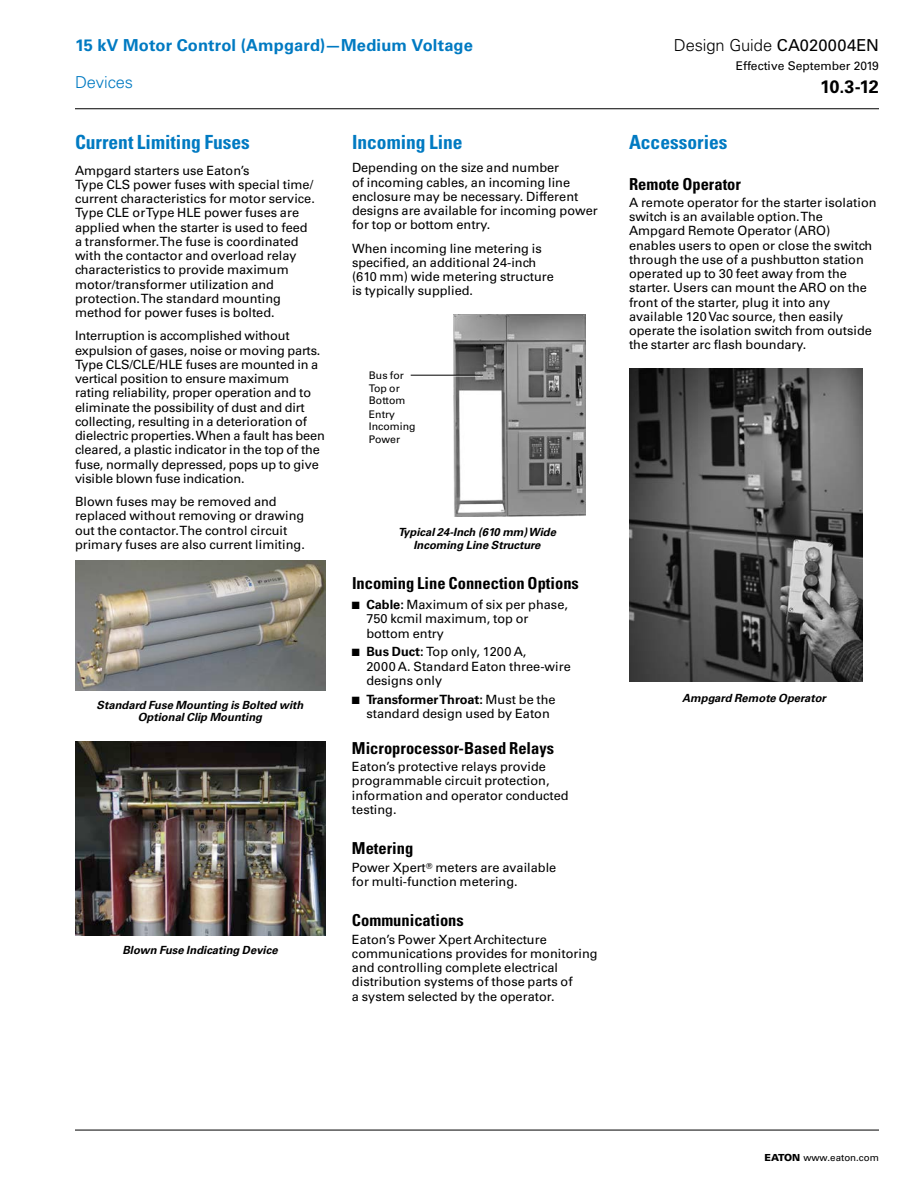
<style>
.page{position:relative;width:918px;height:1188px;background:#fff}
.page>*{position:absolute;margin:0;border:0;box-sizing:border-box;transform-origin:0 0}
.t1{font:700 condensed 19.5px "Univers LT Std";color:#007ac2}
.t2{font:700 18px "Univers LT Std";color:#000}
.t3{font:700 condensed 16.5px "Univers LT Std";color:#000}
.t4{font:700 16.5px "Univers LT Std";letter-spacing:.005em;color:#007ac2}
.t5{font:300 16.5px "Univers LT Std";letter-spacing:-.005em;color:#000}
.t6{font:300 16.5px "Univers LT Std";letter-spacing:-.005em;color:#007ac2}
.t7{font:12.75px/14.2px "Univers LT Std";color:#000}
.t8{font:12px "Univers LT Std";color:#000}
.t9{font:italic 700 11.25px/12.3px "Univers LT Std";color:#000;text-align:center}
.t10{font:10.5px/13.5px "Univers LT Std";color:#000}
.t11{font:9.75px "Univers LT Std";color:#000}
.s1{font-weight:700}
.s2{font-family:"Universal Newswith Comm Pi"}
.s3{font-weight:400}
.s4{font-weight:900}
</style>
<div class="page">
<img style="left:75px;top:561px;width:250px;height:129px">
<img style="left:75px;top:741px;width:250px;height:195px">
<img style="left:454px;top:315px;width:131px;height:202px">
<hr style="left:411px;top:376px;width:72px;height:1px;background:#fff">
<hr style="left:411px;top:375px;width:72px;height:1px;background:#000">
<img style="left:629px;top:369px;width:234px;height:313px">
<hr style="left:75px;top:1130px;width:804px;height:1px;background:#000">
<hr style="left:75px;top:108px;width:804px;height:1px;background:#000">
<p class="t4" style="left:75px;top:35px;width:399px">15 kV Motor Control (Ampgard)—Medium Voltage</p>
<p class="t6" style="left:75px;top:73px;width:60px">Devices</p>
<h1 class="t1" style="left:75px;top:130px;width:176px">Current Limiting Fuses</h1>
<p class="t7" style="left:75px;top:163px;width:241px">Ampgard starters use Eaton’s<br>Type CLS power fuses with special time/ current characteristics for motor service.<br>Type CLE or Type HLE power fuses are applied when the starter is used to feed a transformer. The fuse is coordinated with the contactor and overload relay characteristics to provide maximum motor/transformer utilization and protection. The standard mounting method for power fuses is bolted.</p>
<p class="t7" style="left:75px;top:329px;width:252px">Interruption is accomplished without expulsion of gases, noise or moving parts.<br>Type CLS/CLE/HLE fuses are mounted in a vertical position to ensure maximum rating reliability, proper operation and to eliminate the possibility of dust and dirt collecting, resulting in a deterioration of dielectric properties. When a fault has been cleared, a plastic indicator in the top of the fuse, normally depressed, pops up to give visible blown fuse indication.</p>
<p class="t7" style="left:75px;top:495px;width:231px">Blown fuses may be removed and replaced without removing or drawing out the contactor. The control circuit primary fuses are also current limiting.</p>
<p class="t9" style="left:97px;top:699px;width:208px">Standard Fuse Mounting is Bolted with<br>Optional Clip Mounting</p>
<p class="t9" style="left:122px;top:944px;width:157px">Blown Fuse Indicating Device</p>
<h1 class="t1" style="left:352px;top:130px;width:112px">Incoming Line</h1>
<p class="t7" style="left:352px;top:161px;width:247px">Depending on the size and number<br>of incoming cables, an incoming line enclosure may be necessary. Different designs are available for incoming power for top or bottom entry.</p>
<p class="t7" style="left:352px;top:241px;width:203px">When incoming line metering is specified, an additional 24-inch (610 mm) wide metering structure is typically supplied.</p>
<p class="t10" style="left:369px;top:369px;width:36px">Bus for<br>Top or</p>
<p class="t10" style="left:369px;top:394px;width:38px">Bottom<br>Entry</p>
<p class="t10" style="left:369px;top:420px;width:48px">Incoming<br>Power</p>
<p class="t9" style="left:398px;top:526px;width:159px;line-height:12.8px">Typical 24-Inch (610 mm) Wide<br>Incoming Line Structure</p>
<p class="t3" style="left:352px;top:573px;width:228px">Incoming Line Connection Options</p>
<p class="t7" style="left:366px;top:598px;width:203px;text-indent:-14px">■ <span class="s1">Cable:</span> Maximum of six per phase,<br>750 kcmil maximum, top or bottom entry</p>
<p class="t7" style="left:366px;top:645px;width:206px;text-indent:-14px">■ <span class="s1">Bus Duct:</span> Top only, 1200 A,<br>2000 A. Standard Eaton three-wire designs only</p>
<p class="t7" style="left:366px;top:692px;width:191px;text-indent:-14px">■ <span class="s1">Transformer Throat:</span> Must be the standard design used by Eaton</p>
<p class="t3" style="left:352px;top:738px;width:204px">Microprocessor-Based Relays</p>
<p class="t7" style="left:352px;top:760px;width:218px">Eaton’s protective relays provide programmable circuit protection, information and operator conducted testing.</p>
<p class="t3" style="left:352px;top:838px;width:63px">Metering</p>
<p class="t7" style="left:352px;top:860px;width:206px">Power Xpert<span class="s2">T</span> meters are available for multi-function metering.</p>
<p class="t3" style="left:352px;top:910px;width:113px">Communications</p>
<p class="t7" style="left:352px;top:932px;width:247px">Eaton’s Power Xpert Architecture communications provides for monitoring and controlling complete electrical distribution systems of those parts of<br>a system selected by the operator.</p>
<p class="t5" style="left:674px;top:35px;width:207px">Design Guide <span class="s3">CA020004EN</span></p>
<p class="t8" style="left:736px;top:59px;width:145px">Effective September 2019</p>
<h2 class="t2" style="left:820px;top:76px;width:60px">10.3-12</h2>
<h1 class="t1" style="left:629px;top:130px;width:100px">Accessories</h1>
<p class="t3" style="left:629px;top:174px;width:114px">Remote Operator</p>
<p class="t7" style="left:629px;top:195px;width:249px">A remote operator for the starter isolation switch is an available option. The Ampgard Remote Operator (ARO) enables users to open or close the switch through the use of a pushbutton station operated up to 30 feet away from the starter. Users can mount the ARO on the front of the starter, plug it into any available 120 Vac source, then easily operate the isolation switch from outside the starter arc flash boundary.</p>
<p class="t9" style="left:682px;top:693px;width:145px">Ampgard Remote Operator</p>
<p class="t11" style="left:765px;top:1152px;width:116px"><span class="s4">EATON</span> www.eaton.com</p>
</div>
